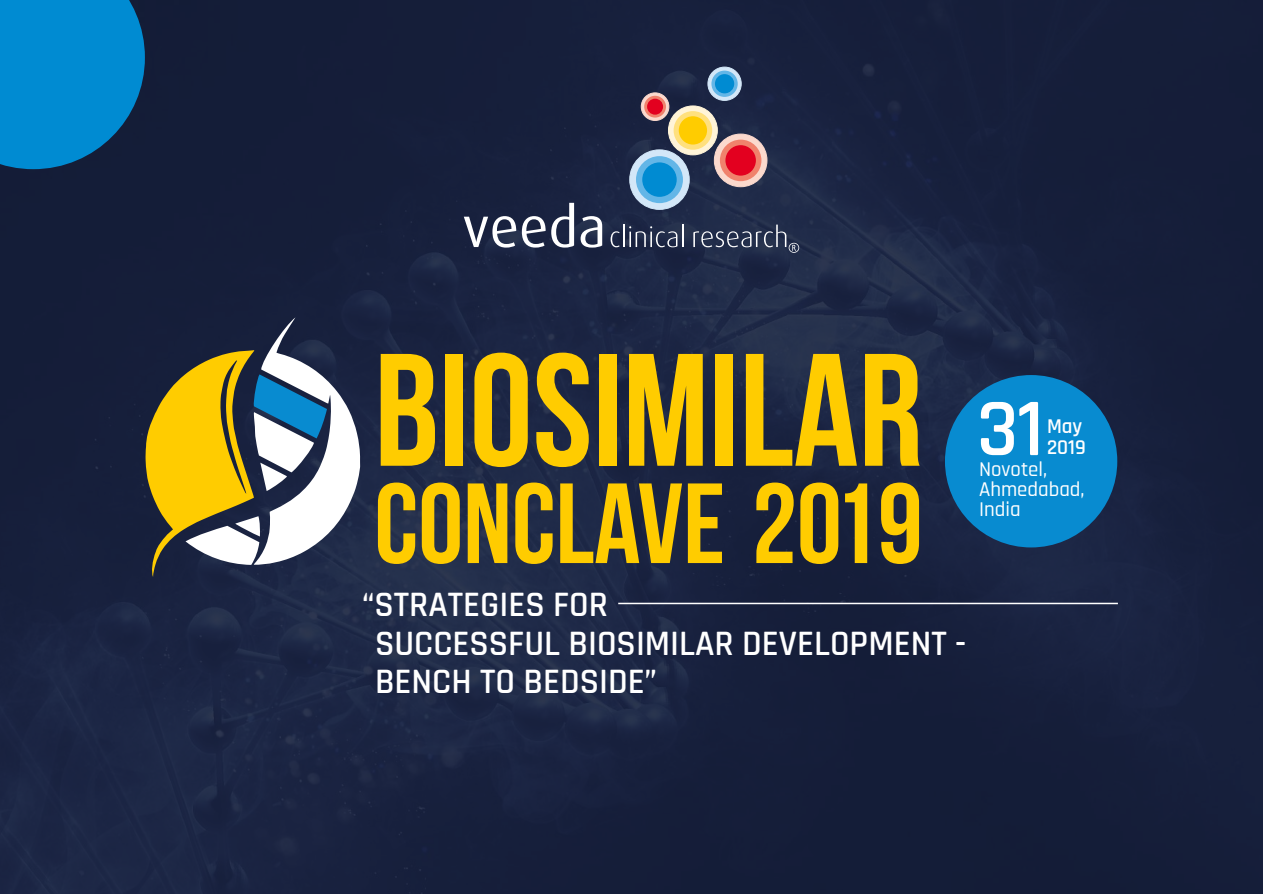
<style>
.page{position:relative;width:1263px;height:894px;background:#fff}
.page>*{position:absolute;margin:0;border:0;box-sizing:border-box;transform-origin:0 0}
.t1{font:700 159.6px "Bebas Neue";color:#fc0}
.t2{font:700 113.55px "Bebas Neue";color:#fc0}
.t3{font:600 82.65px "Rajdhani";color:#fff}
.t4{font:600 35.4px/38.2px "Rajdhani";color:#fff}
.t5{font:500 20.85px/20.2px "Rajdhani";color:#fff}
.t6{font:600 20.85px/20.2px "Rajdhani";color:#fff}
</style>
<div class="page">
<div style="left:0;top:0;width:1263px;height:893px;background:#16203d"></div>
<svg style="left:464px;top:216px;width:52px;height:31px"></svg>
<svg style="left:522px;top:203px;width:52px;height:44px"></svg>
<svg style="left:580px;top:216px;width:22px;height:31px"></svg>
<svg style="left:610px;top:224px;width:73px;height:23px"></svg>
<svg style="left:693px;top:224px;width:106px;height:29px"></svg>
<div style="left:714px;top:134px;width:53px;height:53px;background:#fbd9cd;border-radius:50%"></div>
<div style="left:714px;top:134px;width:53px;height:53px;border:1px solid #fbd9cd;border-radius:50%"></div>
<div style="left:720px;top:140px;width:41px;height:41px;background:#f0826c;border-radius:50%"></div>
<div style="left:725px;top:145px;width:31px;height:30px;background:#e3001f;border-radius:50%"></div>
<svg style="left:641px;top:93px;width:28px;height:27px"></svg>
<div style="left:641px;top:93px;width:28px;height:28px;border:1px solid #fbd9cd;border-radius:50%"></div>
<div style="left:644px;top:96px;width:22px;height:21px;background:#f0826c;border-radius:50%"></div>
<div style="left:647px;top:99px;width:16px;height:16px;background:#e3001f;border-radius:50%"></div>
<div style="left:629px;top:150px;width:60px;height:59px;background:#d3e7f8;border-radius:50%"></div>
<div style="left:629px;top:150px;width:60px;height:59px;border:1px solid #d3e7f8;border-radius:50%"></div>
<div style="left:636px;top:156px;width:47px;height:47px;background:#63b6e7;border-radius:50%"></div>
<div style="left:642px;top:162px;width:34px;height:35px;background:#008bd2;border-radius:50%"></div>
<div style="left:668px;top:106px;width:49px;height:49px;background:#fff4d8;border-radius:50%"></div>
<div style="left:668px;top:106px;width:49px;height:49px;border:1px solid #fff4d8;border-radius:50%"></div>
<svg style="left:673px;top:111px;width:39px;height:39px"></svg>
<div style="left:679px;top:116px;width:28px;height:28px;background:#fc0;border-radius:50%"></div>
<svg style="left:708px;top:67px;width:33px;height:33px"></svg>
<div style="left:708px;top:67px;width:33px;height:33px;border:1px solid #d3e7f8;border-radius:50%"></div>
<svg style="left:711px;top:71px;width:26px;height:26px"></svg>
<div style="left:715px;top:74px;width:19px;height:19px;background:#008bd2;border-radius:50%"></div>
<div style="left:945px;top:375px;width:172px;height:172px;background:#088bd0;border-radius:50%"></div>
<hr style="left:618px;top:602px;width:500px;height:2px;background:#fff">
<svg style="left:145px;top:317px;width:215px;height:260px"></svg>
<svg style="left:0;top:0;width:145px;height:169px;background:#027dbf"></svg>
<h1 class="t1" style="left:374px;top:323px;width:550px">BIOSIMILAR</h1>
<h2 class="t2" style="left:374px;top:461px;width:550px">CONCLAVE 2019</h2>
<p class="t4" style="left:375px;top:586px;width:592px;text-indent:-13px">“STRATEGIES FOR<br>SUCCESSFUL BIOSIMILAR DEVELOPMENT -<br>BENCH TO BEDSIDE”</p>
<h3 class="t3" style="left:977px;top:379px;width:69px">31</h3>
<p class="t6" style="left:1047px;top:417px;width:40px">May<br>2019</p>
<p class="t5" style="left:979px;top:459px;width:107px">Novotel,<br>Ahmedabad,<br>India</p>
</div>
